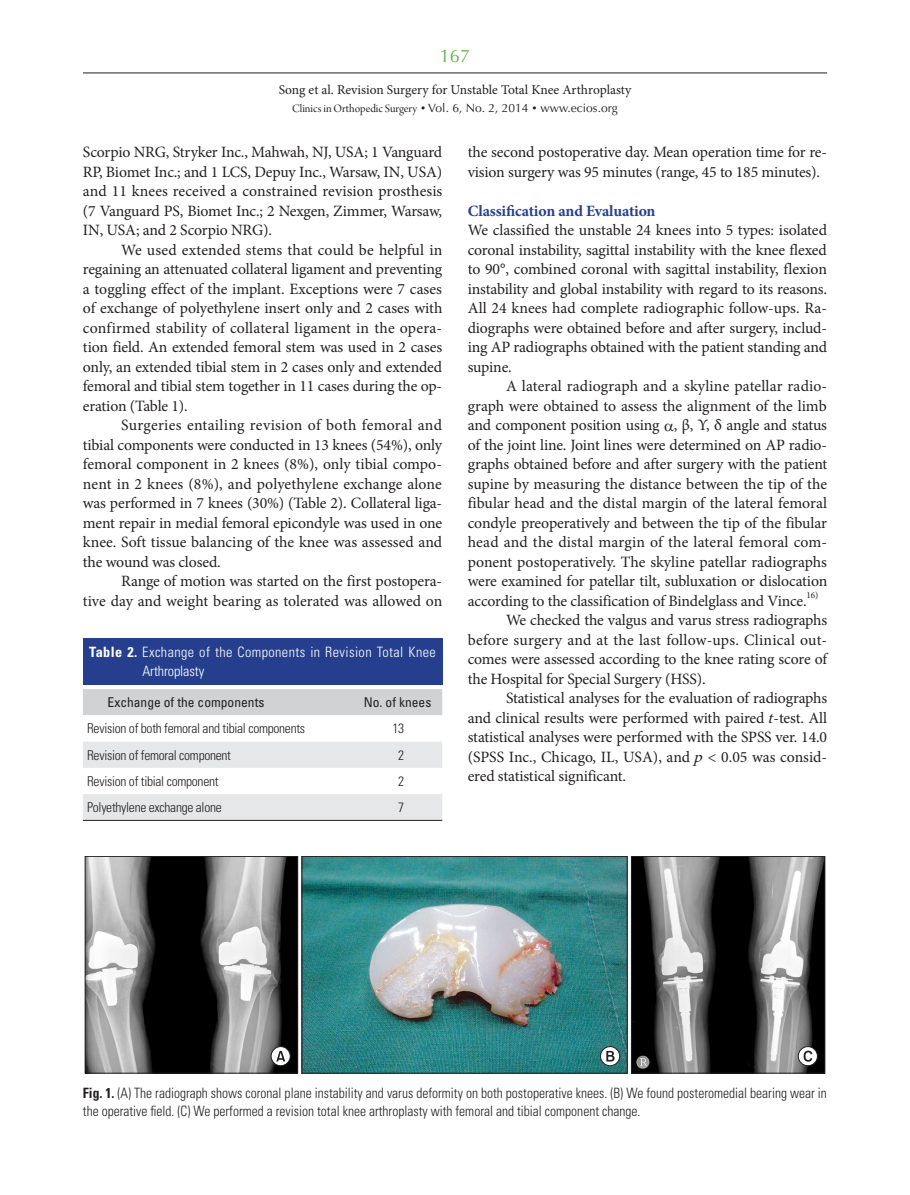
<style>
.page{position:relative;width:910px;height:1195px;background:#fff}
.page>*{position:absolute;margin:0;border:0;box-sizing:border-box;transform-origin:0 0}
.본문-페이지{font:18px "Optima LT Std";color:#63b445}
.본문{font:15.75px/19.5px "Minion Pro";letter-spacing:-.01em;color:#231f20;text-align:justify}
.본문-첫문단{font:15.75px/19.5px "Minion Pro";letter-spacing:-.01em;color:#231f20;text-align:justify}
._1__제목{font:700 15.75px "Minion Pro";letter-spacing:-.01em;color:#253f8e}
.그림설명{font:300 condensed 14.25px/18px "Univers";color:#231f20;scale:.95 1}
.표_제목{font:300 condensed 14.25px/19.5px "Univers";letter-spacing:.03em;color:#fff}
.표_본문{font:300 condensed 13.5px "Univers";letter-spacing:-.02em;color:#231f20}
.t1{font:13.5px "Minion Pro";letter-spacing:-.005em;color:#231f20}
.표_1_Line{font:condensed 13.5px "Univers";color:#231f20}
.t2{font:12px "Optima LT Std";color:#231f20}
.본문-2{font:9.15px "Minion Pro";color:#231f20}
.s1{font-family:"Arno Pro Display"}
.s2{font-size:9px}
.s3{font-style:italic}
.s4{font-weight:700}
</style>
<div class="page">
<hr style="left:83px;top:73px;width:744px;height:1px;background:#231f20">
<svg style="left:85px;top:856px;width:740px;height:217px;background:#5e7979"></svg>
<svg style="left:271px;top:1046px;width:19px;height:20px"></svg>
<div style="left:271px;top:1046px;width:19px;height:20px;border:1px solid #231f20;border-radius:50%"></div>
<svg style="left:276px;top:1051px;width:9px;height:10px"></svg>
<svg style="left:600px;top:1046px;width:20px;height:20px"></svg>
<div style="left:600px;top:1046px;width:20px;height:20px;border:1px solid #231f20;border-radius:50%"></div>
<svg style="left:606px;top:1051px;width:9px;height:10px"></svg>
<svg style="left:798px;top:1046px;width:19px;height:20px"></svg>
<div style="left:798px;top:1046px;width:20px;height:20px;border:1px solid #231f20;border-radius:50%"></div>
<svg style="left:804px;top:1050px;width:8px;height:12px"></svg>
<div style="left:83px;top:638px;width:359px;height:46px;background:#253f8e"></div>
<svg style="left:83px;top:689px;width:359px;height:131px"></svg>
<hr style="left:83px;top:820px;width:270px;height:1px;background:#231f20">
<hr style="left:353px;top:820px;width:89px;height:1px;background:#231f20">
<p class="본문-페이지" style="left:440px;top:45px;width:32px">167</p>
<p class="t1" style="left:279px;top:80px;width:354px">Song et al. Revision Surgery for Unstable Total Knee Arthroplasty</p>
<p class="t2" style="left:292px;top:101px;width:327px"><span class="s1">Clinics in Orthopedic Surgery</span> <span class="s2">•</span> Vol. 6, No. 2, 2014 <span class="s2">•</span> www.ecios.org</p>
<p class="본문-첫문단" style="left:83px;top:142px;width:361px">Scorpio NRG, Stryker Inc., Mahwah, NJ, USA; 1 Vanguard RP, Biomet Inc.; and 1 LCS, Depuy Inc., Warsaw, IN, USA) and 11 knees received a constrained revision prosthesis (7 Vanguard PS, Biomet Inc.; 2 Nexgen, Zimmer, Warsaw, IN, USA; and 2 Scorpio NRG).</p>
<p class="본문" style="left:83px;top:240px;width:361px;text-indent:38px">We used extended stems that could be helpful in regaining an attenuated collateral ligament and preventing a toggling effect of the implant. Exceptions were 7 cases of exchange of polyethylene insert only and 2 cases with confirmed stability of collateral ligament in the opera&shy;tion field. An extended femoral stem was used in 2 cases only, an extended tibial stem in 2 cases only and extended femoral and tibial stem together in 11 cases during the op&shy;eration (Table 1).</p>
<p class="본문" style="left:83px;top:415px;width:361px;text-indent:38px">Surgeries entailing revision of both femoral and tibial components were conducted in 13 knees (54%), only femoral component in 2 knees (8%), only tibial compo&shy;nent in 2 knees (8%), and polyethylene exchange alone was performed in 7 knees (30%) (Table 2). Collateral liga&shy;ment repair in medial femoral epicondyle was used in one knee. Soft tissue balancing of the knee was assessed and the wound was closed.</p>
<p class="본문" style="left:83px;top:571px;width:361px;text-align:right">Range of motion was started on the first postopera-<br>tive day and weight bearing as tolerated was allowed on</p>
<p class="본문" style="left:468px;top:142px;width:361px">the second postoperative day. Mean operation time for re&shy;vision surgery was 95 minutes (range, 45 to 185 minutes).</p>
<p class="_1__제목" style="left:468px;top:199px;width:189px">Classification and Evaluation</p>
<p class="본문-첫문단" style="left:468px;top:220px;width:361px">We classified the unstable 24 knees into 5 types: isolated coronal instability, sagittal instability with the knee flexed to 90°, combined coronal with sagittal instability, flexion instability and global instability with regard to its reasons.<br>All 24 knees had complete radiographic follow-ups. Ra&shy;diographs were obtained before and after surgery, includ&shy;ing AP radiographs obtained with the patient standing and supine.</p>
<p class="본문" style="left:468px;top:376px;width:361px;text-indent:38px">A lateral radiograph and a skyline patellar radio&shy;graph were obtained to assess the alignment of the limb and component position using , β, Υ, δ angle and status of the joint line. Joint lines were determined on AP radio&shy;graphs obtained before and after surgery with the patient supine by measuring the distance between the tip of the fibular head and the distal margin of the lateral femoral condyle preoperatively and between the tip of the fibular head and the distal margin of the lateral femoral com&shy;ponent postoperatively. The skyline patellar radiographs were examined for patellar tilt, subluxation or dislocation according to the classification of Bindelglass and Vince.</p>
<p class="본문-2" style="left:806px;top:589px;width:13px">16)</p>
<p class="본문" style="left:468px;top:610px;width:361px;text-indent:38px">We checked the valgus and varus stress radiographs before surgery and at the last follow-ups. Clinical out&shy;comes were assessed according to the knee rating score of the Hospital for Special Surgery (HSS).</p>
<p class="본문" style="left:468px;top:688px;width:361px;text-indent:38px">Statistical analyses for the evaluation of radiographs and clinical results were performed with paired <span class="s3">t</span>-test. All statistical analyses were performed with the SPSS ver. 14.0 (SPSS Inc., Chicago, IL, USA), and <span class="s3">p</span> &lt; 0.05 was consid&shy;ered statistical significant.</p>
<p class="표_제목" style="left:142px;top:642px;width:295px;text-indent:-53px"><span class="s4">Table 2.</span> Exchange of the Components in Revision Total Knee<br>Arthroplasty</p>
<p class="표_1_Line" style="left:108px;top:694px;width:158px">Exchange of the components</p>
<p class="표_1_Line" style="left:364px;top:694px;width:69px">No. of knees</p>
<p class="표_본문" style="left:87px;top:720px;width:219px">Revision of both femoral and tibial components</p>
<p class="표_본문" style="left:392px;top:720px;width:13px">13</p>
<p class="표_본문" style="left:87px;top:747px;width:145px">Revision of femoral component</p>
<p class="표_본문" style="left:398px;top:747px;width:7px">2</p>
<p class="표_본문" style="left:87px;top:773px;width:133px">Revision of tibial component</p>
<p class="표_본문" style="left:398px;top:773px;width:7px">2</p>
<p class="표_본문" style="left:87px;top:799px;width:136px">Polyethylene exchange alone</p>
<p class="표_본문" style="left:398px;top:799px;width:7px">7</p>
<p class="그림설명" style="left:83px;top:1084px;width:785px"><span class="s4">Fig. 1.</span> (A) The radiograph shows coronal plane instability and varus deformity on both postoperative knees. (B) We found posteromedial bearing wear in the operative field. (C) We performed a revision total knee arthroplasty with femoral and tibial component change.</p>
</div>
